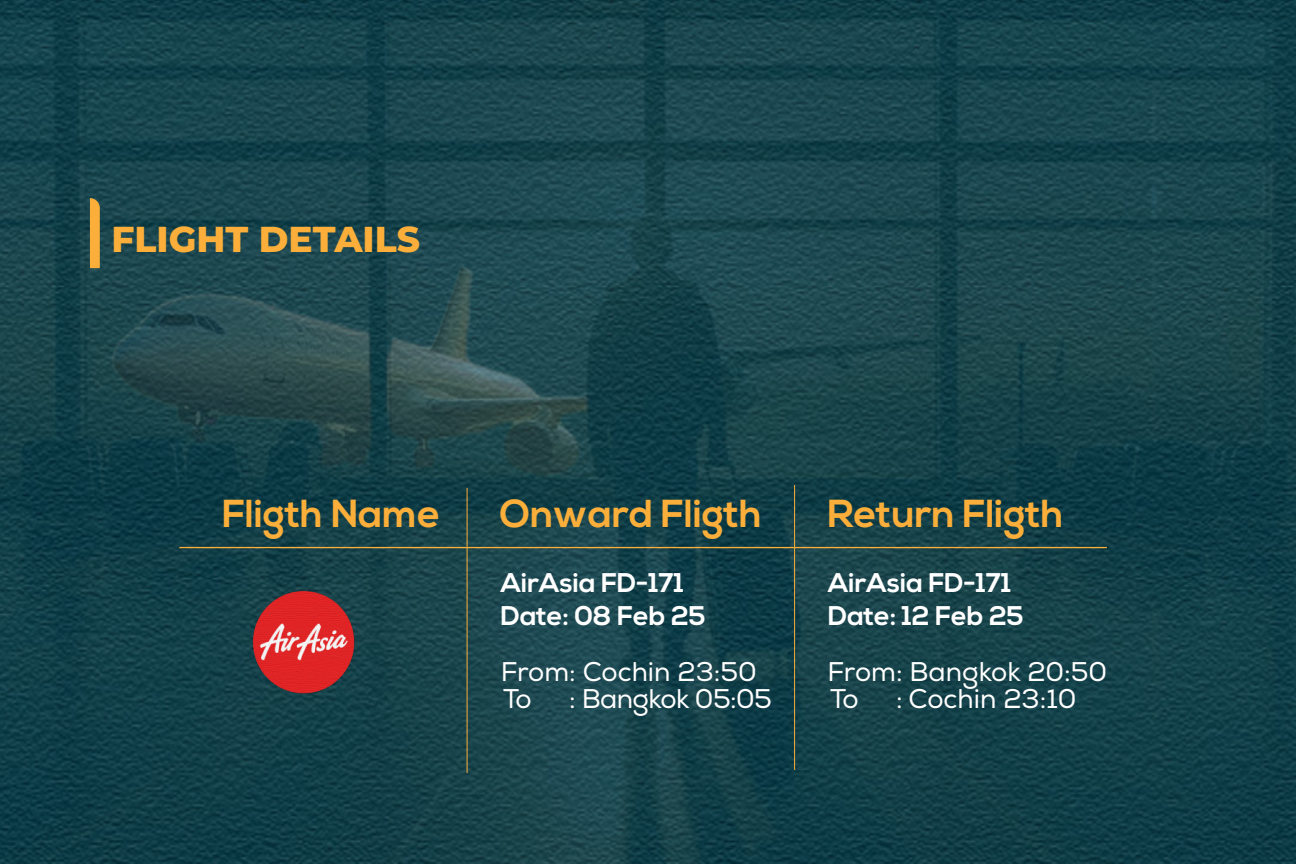
<style>
.page{position:relative;width:1296px;height:864px;background:#fff}
.page>*{position:absolute;margin:0;border:0;box-sizing:border-box;transform-origin:0 0}
.t1{font:700 39px "Nexa";color:#fbaf3a}
.t2{font:800 36px "Montserrat";color:#fbaf3a}
.t3{font:700 27px/33px "Nexa";color:#fff}
.t4{font:27px/27.9px "Nexa";color:#fff}
.t5{font:27px "Nexa";letter-spacing:-.02em;color:#fff}
</style>
<div class="page">
<img style="left:0;top:0;width:1296px;height:864px">
<hr style="left:179px;top:547px;width:928px;height:1px;background:#fbaf3a">
<hr style="left:467px;top:488px;width:1px;height:285px;background:#fbaf3a">
<hr style="left:794px;top:485px;width:1px;height:285px;background:#fbaf3a">
<svg style="left:90px;top:198px;width:10px;height:70px"></svg>
<img style="left:251px;top:590px;width:105px;height:105px">
<h2 class="t2" style="left:111px;top:213px;width:310px">FLIGHT DETAILS</h2>
<h1 class="t1" style="left:222px;top:491px;width:220px">Fligth Name</h1>
<h1 class="t1" style="left:500px;top:491px;width:263px">Onward Fligth</h1>
<h1 class="t1" style="left:828px;top:491px;width:237px">Return Fligth</h1>
<p class="t3" style="left:501px;top:567px;width:206px">AirAsia FD-171<br>Date: 08 Feb 25</p>
<p class="t4" style="left:501px;top:658px;width:258px">From: Cochin 23:50<br>To</p>
<p class="t3" style="left:828px;top:567px;width:197px">AirAsia FD-171<br>Date: 12 Feb 25</p>
<p class="t4" style="left:828px;top:658px;width:281px">From: Bangkok 20:50<br>To</p>
<p class="t5" style="left:569px;top:683px;width:204px">: Bangkok 05:05</p>
<p class="t4" style="left:896px;top:686px;width:182px">: Cochin 23:10</p>
</div>
